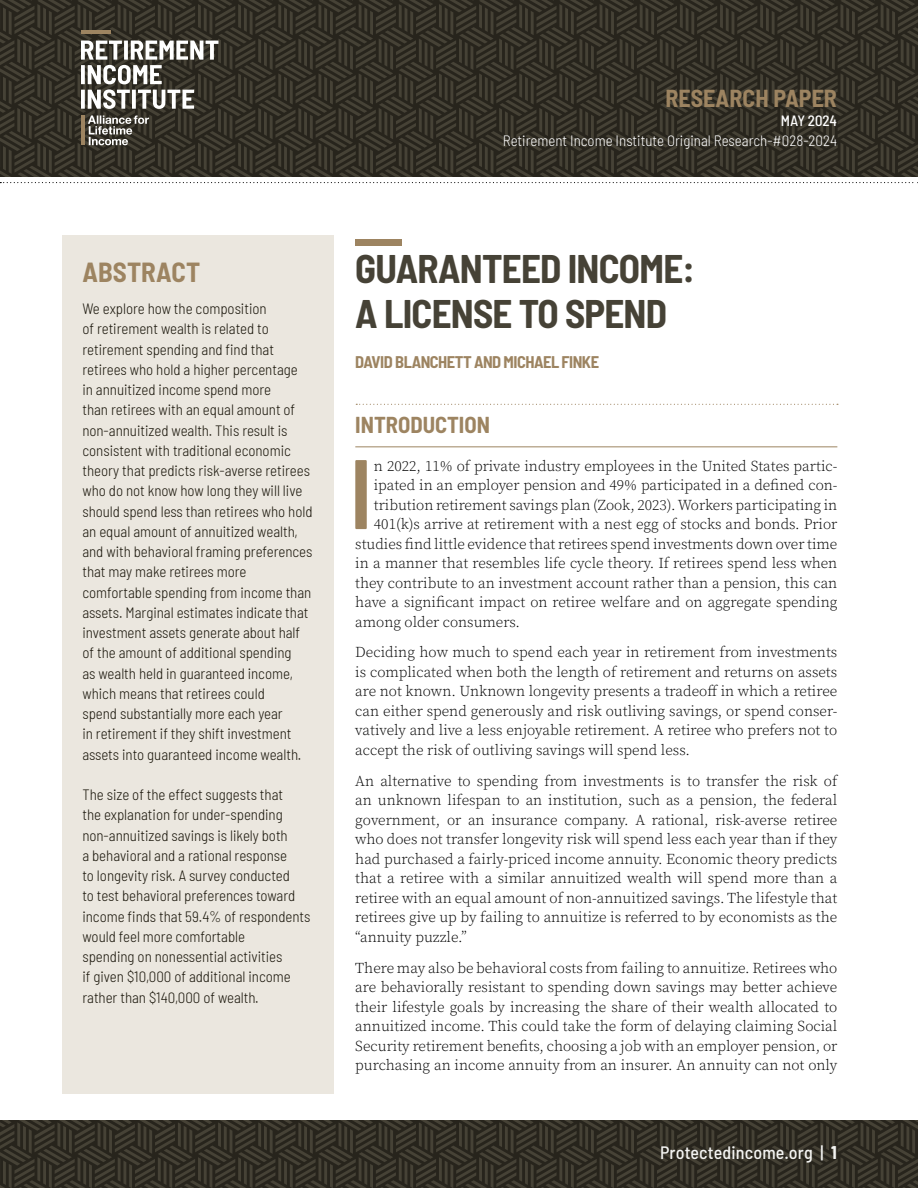
<style>
.page{position:relative;width:918px;height:1188px;background:#fff}
.page>*{position:absolute;margin:0;border:0;box-sizing:border-box;transform-origin:0 0}
.t1{font:600 semi-condensed 98.55px "Barlow";color:#9d8461}
.t2{font:700 semi-condensed 39px/45px "Barlow";letter-spacing:-.02em;color:#464236}
.t3{font:700 semi-condensed 27px "Barlow";color:#9d8461}
.t4{font:700 semi-condensed 24px "Barlow";color:#9d8461}
.t5{font:700 semi-condensed 22.5px "Barlow";color:#9d8461}
.t6{font:500 semi-condensed 18px "Barlow";letter-spacing:.01em;color:#f4f4f2}
.t7{font:700 semi-condensed 16.5px "Barlow";letter-spacing:-.03em;color:#9d8461}
.t8{font:300 15px/19.5px "Source Serif Pro";color:#000;text-align:justify}
.t9{font:300 semi-condensed 15px/20.2px "Barlow";color:#1b170c}
.t10{font:300 semi-condensed 15px "Barlow";color:#fff}
.t11{font:500 semi-condensed 15px "Barlow";letter-spacing:.005em;color:#fff}
.s1{font-weight:700}
</style>
<div class="page">
<svg style="left:0;top:1120px;width:918px;height:68px;background:#343027"></svg>
<svg style="left:0;top:0;width:918px;height:176px;background:#343027"></svg>
<svg style="left:81px;top:41px;width:138px;height:68px"></svg>
<hr style="left:81px;top:31px;width:30px;height:3px;background:#9d8461">
<svg style="left:88px;top:115px;width:61px;height:30px;background:#6b6962"></svg>
<hr style="left:81px;top:115px;width:3px;height:30px;background:#9d8461">
<svg style="left:0;top:182px;width:918px;height:1px"></svg>
<div style="left:62px;top:235px;width:272px;height:859px;background:#ebe7df"></div>
<div style="left:355px;top:239px;width:47px;height:7px;background:#9d8461"></div>
<svg style="left:356px;top:404px;width:482px;height:1px"></svg>
<hr style="left:355px;top:447px;width:482px;height:1px;background:#9d8461">
<h3 class="t3" style="left:82px;top:253px;width:119px">ABSTRACT</h3>
<p class="t9" style="left:82px;top:297px;width:232px">We explore how the composition<br>of retirement wealth is related to retirement spending and find that retirees who hold a higher percentage<br>in annuitized income spend more<br>than retirees with an equal amount of non-annuitized wealth. This result is consistent with traditional economic theory that predicts risk-averse retirees who do not know how long they will live should spend less than retirees who hold an equal amount of annuitized wealth, and with behavioral framing preferences that may make retirees more comfortable spending from income than assets. Marginal estimates indicate that investment assets generate about half of the amount of additional spending<br>as wealth held in guaranteed income, which means that retirees could<br>spend substantially more each year<br>in retirement if they shift investment assets into guaranteed income wealth.</p>
<p class="t9" style="left:82px;top:783px;width:230px">The size of the effect suggests that<br>the explanation for under-spending non-annuitized savings is likely both<br>a behavioral and a rational response<br>to longevity risk. A survey conducted<br>to test behavioral preferences toward income finds that 59.4% of respondents would feel more comfortable<br>spending on nonessential activities<br>if given $10,000 of additional income rather than $140,000 of wealth.</p>
<h3 class="t4" style="left:665px;top:80px;width:173px">RESEARCH PAPER</h3>
<p class="t11" style="left:781px;top:111px;width:58px">MAY 2024</p>
<p class="t10" style="left:503px;top:129px;width:336px">Retirement Income Institute Original Research-#028-2024</p>
<h2 class="t2" style="left:355px;top:244px;width:341px">GUARANTEED INCOME:<br>A LICENSE TO SPEND</h2>
<p class="t7" style="left:355px;top:350px;width:245px">DAVID BLANCHETT AND MICHAEL FINKE</p>
<h3 class="t5" style="left:355px;top:409px;width:136px">INTRODUCTION</h3>
<h1 class="t1" style="left:349px;top:422px;width:25px">I</h1>
<p class="t8" style="left:374px;top:456px;width:465px">n 2022, 11% of private industry employees in the United States partic-</p>
<p class="t8" style="left:374px;top:476px;width:465px">ipated in an employer pension and 49% participated in a defined con-</p>
<p class="t8" style="left:374px;top:495px;width:465px">tribution retirement savings plan (Zook, 2023). Workers participating in</p>
<p class="t8" style="left:374px;top:515px;width:465px">401(k)s arrive at retirement with a nest egg of stocks and bonds. Prior</p>
<p class="t8" style="left:355px;top:534px;width:484px">studies find little evidence that retirees spend investments down over time</p>
<p class="t8" style="left:355px;top:554px;width:484px">in a manner that resembles life cycle theory. If retirees spend less when</p>
<p class="t8" style="left:355px;top:573px;width:484px">they contribute to an investment account rather than a pension, this can</p>
<p class="t8" style="left:355px;top:593px;width:484px">have a significant impact on retiree welfare and on aggregate spending</p>
<p class="t8" style="left:355px;top:612px;width:166px">among older consumers.</p>
<p class="t8" style="left:355px;top:643px;width:484px">Deciding how much to spend each year in retirement from investments is complicated when both the length of retirement and returns on assets are not known. Unknown longevity presents a tradeoff in which a retiree can either spend generously and risk outliving savings, or spend conser&shy;vatively and live a less enjoyable retirement. A retiree who prefers not to accept the risk of outliving savings will spend less.</p>
<p class="t8" style="left:355px;top:771px;width:484px">An alternative to spending from investments is to transfer the risk of an unknown lifespan to an institution, such as a pension, the federal government, or an insurance company. A rational, risk-averse retiree who does not transfer longevity risk will spend less each year than if they had purchased a fairly-priced income annuity. Economic theory predicts that a retiree with a similar annuitized wealth will spend more than a retiree with an equal amount of non-annuitized savings. The lifestyle that retirees give up by failing to annuitize is referred to by economists as the “annuity puzzle.”</p>
<p class="t8" style="left:355px;top:958px;width:484px">There may also be behavioral costs from failing to annuitize. Retirees who are behaviorally resistant to spending down savings may better achieve their lifestyle goals by increasing the share of their wealth allocated to annuitized income. This could take the form of delaying claiming Social Security retirement benefits, choosing a job with an employer pension, or purchasing an income annuity from an insurer. An annuity can not only</p>
<p class="t6" style="left:660px;top:1141px;width:178px">Protectedincome.org | <span class="s1">1</span></p>
</div>
